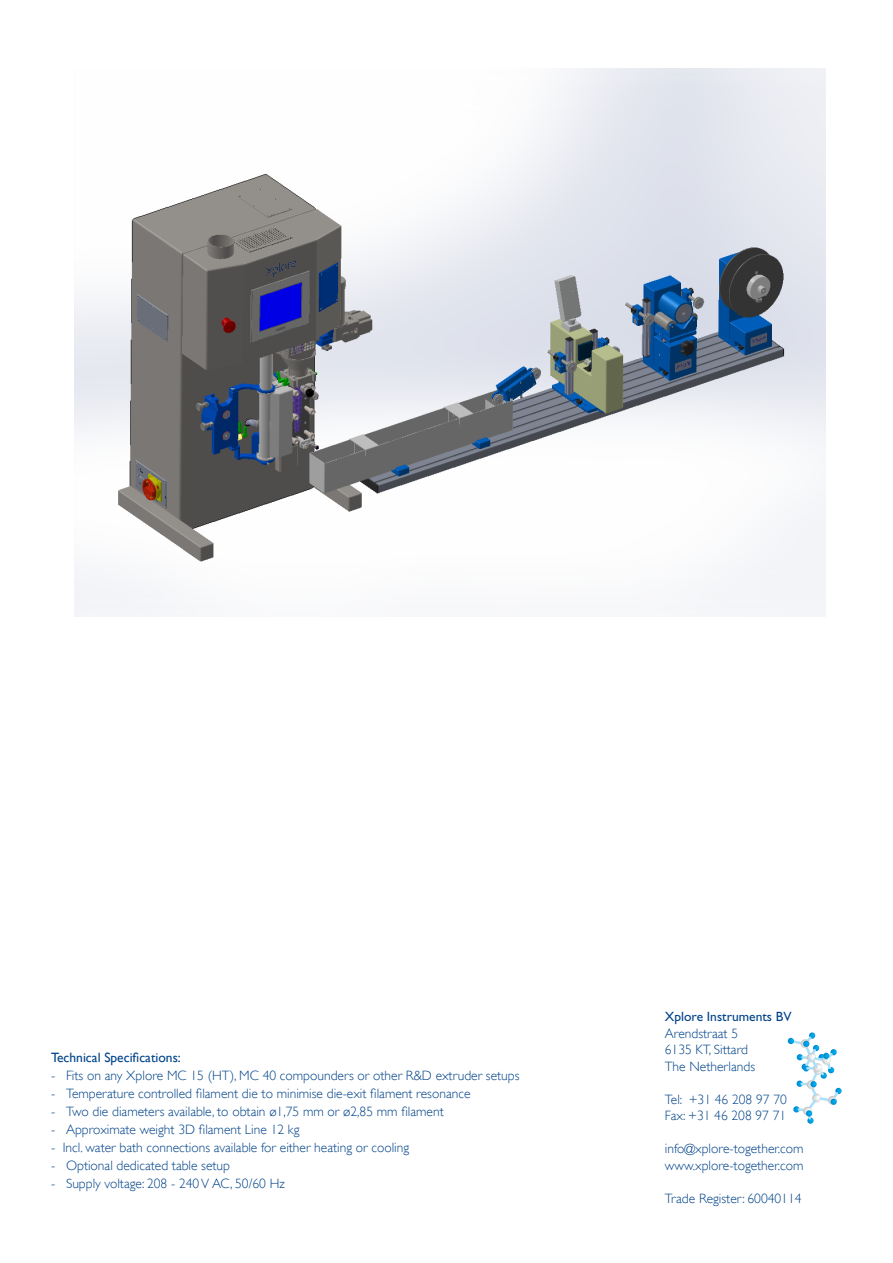
<style>
.page{position:relative;width:893px;height:1263px;background:#fff}
.page>*{position:absolute;margin:0;border:0;box-sizing:border-box;transform-origin:0 0}
.t1{font:300 13.5px "Gill Sans";color:#004389}
.t2{font:13.5px "Gill Sans";color:#004389}
.t3{font:13.5px "Gill Sans Std";color:#004389}
</style>
<div class="page">
<svg style="left:787px;top:1032px;width:55px;height:92px"></svg>
<img style="left:75px;top:68px;width:750px;height:549px">
<p class="t2" style="left:51px;top:1050px;width:131px">Technical Specifications:</p>
<p class="t1" style="left:51px;top:1068px;width:470px">- Fits on any Xplore MC 15 (HT), MC 40 compounders or other R&amp;D extruder setups</p>
<p class="t1" style="left:51px;top:1086px;width:421px">- Temperature controlled filament die to minimise die-exit filament resonance</p>
<p class="t1" style="left:51px;top:1104px;width:394px">- Two die diameters available, to obtain ø1,75 mm or ø2,85 mm filament</p>
<p class="t1" style="left:51px;top:1122px;width:250px">- Approximate weight 3D filament Line 12 kg</p>
<p class="t1" style="left:51px;top:1140px;width:360px">- Incl. water bath connections available for either heating or cooling</p>
<p class="t1" style="left:51px;top:1158px;width:181px">- Optional dedicated table setup</p>
<p class="t1" style="left:51px;top:1176px;width:235px">- Supply voltage: 208 - 240 V AC, 50/60 Hz</p>
<p class="t3" style="left:665px;top:1009px;width:128px">Xplore Instruments BV</p>
<p class="t1" style="left:665px;top:1025px;width:75px">Arendstraat 5</p>
<p class="t1" style="left:665px;top:1042px;width:85px">6135 KT, Sittard</p>
<p class="t1" style="left:665px;top:1058px;width:92px">The Netherlands</p>
<p class="t1" style="left:665px;top:1091px;width:123px">Tel: +31 46 208 97 70</p>
<p class="t1" style="left:665px;top:1108px;width:123px">Fax: +31 46 208 97 71</p>
<p class="t1" style="left:665px;top:1141px;width:140px">info@xplore-together.com</p>
<p class="t1" style="left:665px;top:1157px;width:140px">www.xplore-together.com</p>
<p class="t1" style="left:665px;top:1190px;width:138px">Trade Register: 60040114</p>
</div>
